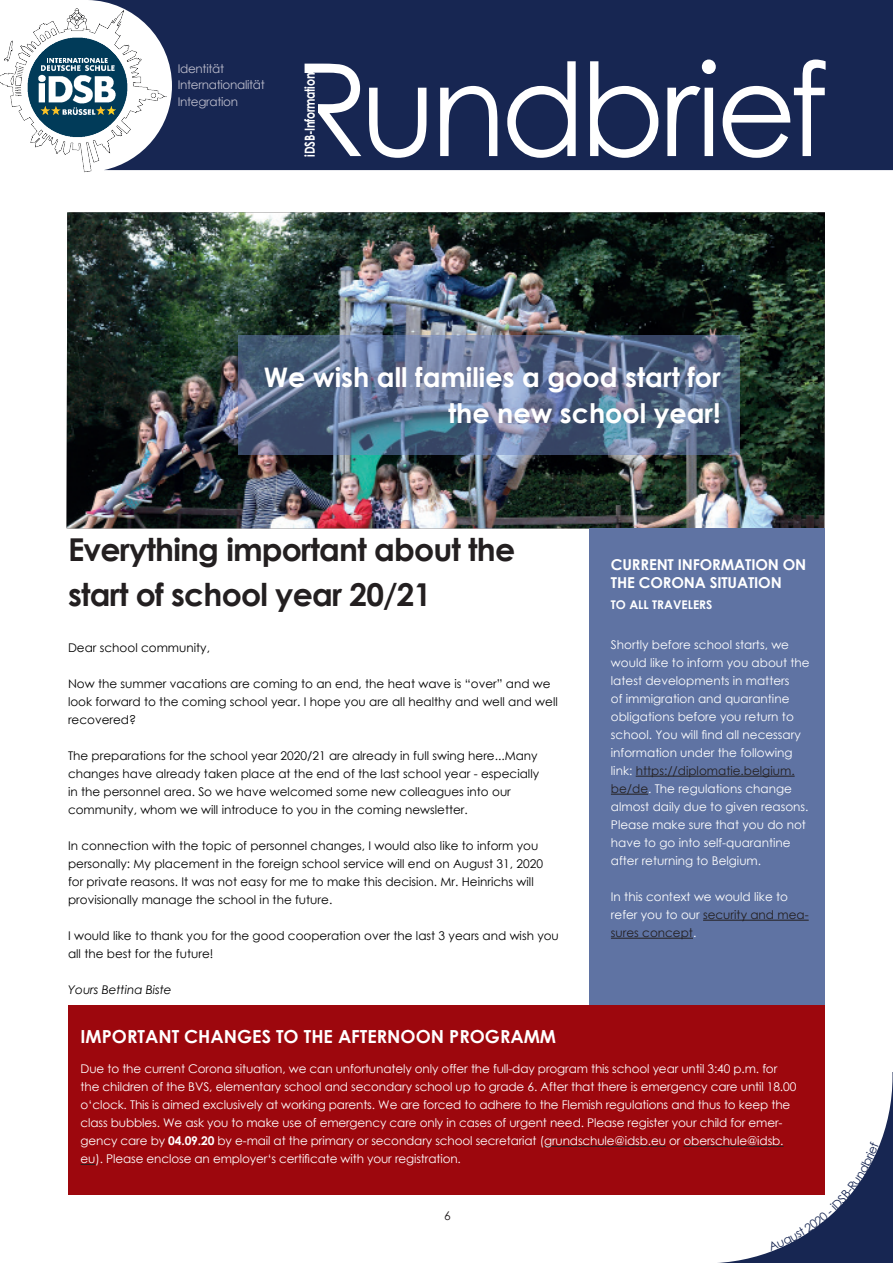
<style>
.page{position:relative;width:893px;height:1263px;background:#fff}
.page>*{position:absolute;margin:0;border:0;box-sizing:border-box;transform-origin:0 0}
.t1{font:128.7px "Century Gothic";letter-spacing:-.04em;color:#fff;scale:.96 1}
.t2{font:700 31.5px/45px "Century Gothic";letter-spacing:-.025em;color:#231f20}
.t3{font:700 27px/36px "Century Gothic";color:#fff;text-align:right}
.t4{font:700 18px "Century Gothic";color:#fff}
.t5{font:700 15px/18px "Century Gothic";letter-spacing:-.01em;color:#fff}
.t6{font:700 13.8px "Century Gothic";letter-spacing:-.025em;color:#fff;scale:.8 1}
.t7{font:12px/18px "Century Gothic";letter-spacing:-.01em;color:#fff}
.t8{font:12px/18px "Century Gothic";color:#000}
.t9{font:12px/16.5px "Century Gothic";letter-spacing:-.025em;color:#bdbdcc}
.t10{font:italic 12px "Century Gothic";color:#000}
.t11{font:700 12px "Century Gothic";color:#fff}
.t12{font:12px "Century Gothic";color:#231f20}
.s1{color:#231f20}
.s2{font-weight:700}
</style>
<div class="page">
<div style="left:171px;top:0;width:722px;height:170px;background:#172652"></div>
<div style="left:304px;top:73px;width:14px;height:88px;background:#172652"></div>
<img style="left:0;top:0;width:171px;height:173px">
<img style="left:67px;top:212px;width:758px;height:316px">
<div style="left:590px;top:528px;width:235px;height:478px;background:#5f73a3"></div>
<hr style="left:636px;top:776px;width:159px;height:1px;background:#231f20">
<hr style="left:611px;top:794px;width:37px;height:1px;background:#231f20">
<hr style="left:703px;top:920px;width:106px;height:1px;background:#231f20">
<hr style="left:611px;top:938px;width:82px;height:1px;background:#231f20">
<svg style="left:238px;top:336px;width:502px;height:119px;background:#5b6e8d"></svg>
<div style="left:68px;top:1006px;width:757px;height:189px;background:#9d070d"></div>
<hr style="left:544px;top:1146px;width:122px;height:1px;background:#231f20">
<hr style="left:683px;top:1146px;width:101px;height:1px;background:#231f20">
<svg style="left:81px;top:1164px;width:14px;height:1px"></svg>
<svg style="left:701px;top:1072px;width:192px;height:191px"></svg>
<p class="t9" style="left:178px;top:60px;width:89px">Identität<br>Internationalität<br>Integration</p>
<h1 class="t1" style="left:293px;top:20px;width:558px">Rundbrief</h1>
<p class="t6" style="left:299px;top:157px;width:106px;rotate:-90deg">iDSB-Information</p>
<h3 class="t3" style="left:264px;top:358px;width:458px">We wish all families a good start for the new school year!</h3>
<h2 class="t2" style="left:68px;top:526px;width:449px">Everything important about the start of school year 20/21</h2>
<p class="t8" style="left:68px;top:638px;width:144px">Dear school community,</p>
<p class="t8" style="left:68px;top:674px;width:491px">Now the summer vacations are coming to an end, the heat wave is “over” and we look forward to the coming school year. I hope you are all healthy and well and well recovered?</p>
<p class="t8" style="left:68px;top:746px;width:473px">The preparations for the school year 2020/21 are already in full swing here...Many changes have already taken place at the end of the last school year - especially in the personnel area. So we have welcomed some new colleagues into our community, whom we will introduce to you in the coming newsletter.</p>
<p class="t8" style="left:68px;top:836px;width:477px">In connection with the topic of personnel changes, I would also like to inform you personally: My placement in the foreign school service will end on August 31, 2020 for private reasons. It was not easy for me to make this decision. Mr. Heinrichs will provisionally manage the school in the future.</p>
<p class="t8" style="left:68px;top:926px;width:492px">I would like to thank you for the good cooperation over the last 3 years and wish you all the best for the future!</p>
<p class="t10" style="left:68px;top:981px;width:105px">Yours Bettina Biste</p>
<p class="t5" style="left:611px;top:555px;width:197px">CURRENT INFORMATION ON<br>THE CORONA SITUATION</p>
<p class="t11" style="left:611px;top:596px;width:103px">TO ALL TRAVELERS</p>
<p class="t7" style="left:611px;top:635px;width:200px">Shortly before school starts, we would like to inform you about the latest developments in matters<br>of immigration and quarantine obligations before you return to school. You will find all necessary information under the following link: <span class="s1">https://diplomatie.belgium. be/de</span>. The regulations change almost daily due to given reasons.<br>Please make sure that you do not have to go into self-quarantine after returning to Belgium.</p>
<p class="t7" style="left:611px;top:887px;width:199px">In this context we would like to refer you to our <span class="s1">security and mea&shy;sures concept</span>.</p>
<h3 class="t4" style="left:81px;top:1023px;width:477px">IMPORTANT CHANGES TO THE AFTERNOON PROGRAMM</h3>
<p class="t7" style="left:81px;top:1060px;width:717px">Due to the current Corona situation, we can unfortunately only offer the full-day program this school year until 3:40 p.m. for the children of the BVS, elementary school and secondary school up to grade 6. After that there is emergency care until 18.00 o‘clock. This is aimed exclusively at working parents. We are forced to adhere to the Flemish regulations and thus to keep the class bubbles. We ask you to make use of emergency care only in cases of urgent need. Please register your child for emer&shy;gency care by <span class="s2">04.09.20</span> by e-mail at the primary or secondary school secretariat (grundschule@idsb.eu or oberschule@idsb. eu). Please enclose an employer‘s certificate with your registration.</p>
<p class="t12" style="left:444px;top:1207px;width:8px">6</p>
</div>
